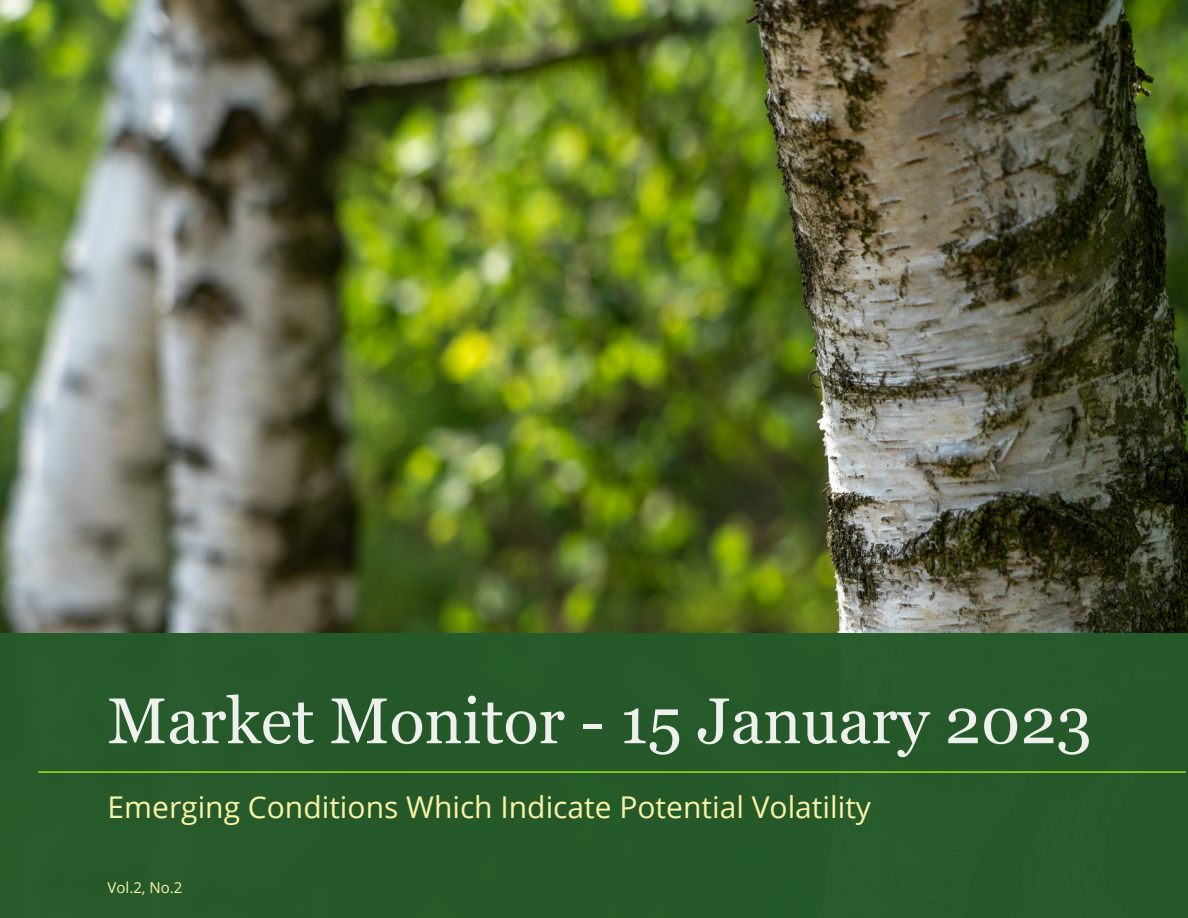
<style>
.page{position:relative;width:1188px;height:918px;background:#fff}
.page>*{position:absolute;margin:0;border:0;box-sizing:border-box;transform-origin:0 0}
.Callout_1{font:64.5px "Georgia";color:#eef0ed}
.Callout_1-2{font:30px "Open Sans";color:#f9f4a6}
.Callout_1-3{font:15px "Open Sans";color:#f9f4a6}
</style>
<div class="page">
<img style="left:0;top:0;width:1188px;height:634px">
<div style="left:0;top:634px;width:1188px;height:284px;background:#255a2a"></div>
<hr style="left:38px;top:771px;width:1148px;height:2px;background:#94e224">
<p class="Callout_1" style="left:108px;top:682px;width:986px">Market Monitor - 15 January 2023</p>
<p class="Callout_1-2" style="left:108px;top:787px;width:765px">Emerging Conditions Which Indicate Potential Volatility</p>
<p class="Callout_1-3" style="left:108px;top:878px;width:76px">Vol.2, No.2</p>
</div>
